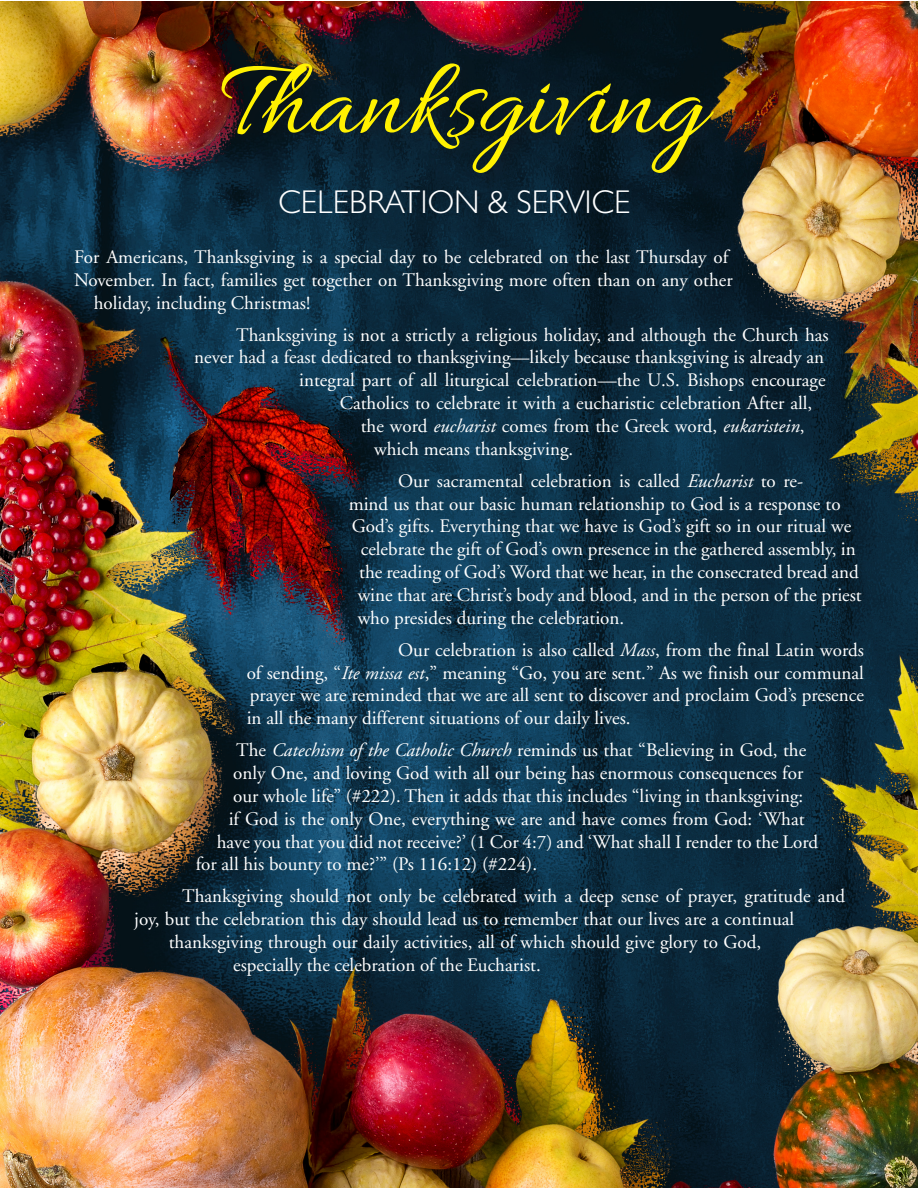
<style>
.page{position:relative;width:918px;height:1188px;background:#fff}
.page>*{position:absolute;margin:0;border:0;box-sizing:border-box;transform-origin:0 0}
.t1{font:112.5px "Allura";color:#fff101}
.t2{font:300 33px "Humanist 521 BT";color:#fff}
.t3{font:19.05px/22.8px "Adobe Garamond";color:#fff;text-align:justify}
.s1{font-style:italic}
</style>
<div class="page">
<img style="left:0;top:1px;width:918px;height:1187px">
<div style="left:210px;top:52px;width:520px;height:139px;background:#231f20;opacity:.31"></div>
<p class="t1" style="left:220px;top:40px;width:486px">Thanksgiving</p>
<p class="t2" style="left:279px;top:181px;width:354px">CELEBRATION &amp; SERVICE</p>
<p class="t3" style="left:74px;top:246px;width:656px">For Americans, Thanksgiving is a special day to be celebrated on the last Thursday of</p>
<p class="t3" style="left:74px;top:269px;width:660px">November. In fact, families get together on Thanksgiving more often than on any other</p>
<p class="t3" style="left:94px;top:292px;width:218px">holiday, including Christmas!</p>
<p class="t3" style="left:236px;top:324px;width:594px">Thanksgiving is not a strictly a religious holiday, and although the Church has</p>
<p class="t3" style="left:194px;top:346px;width:632px">never had a feast dedicated to thanksgiving—likely because thanksgiving is already an</p>
<p class="t3" style="left:299px;top:369px;width:528px">integral part of all liturgical celebration—the U.S. Bishops encourage</p>
<p class="t3" style="left:340px;top:392px;width:474px">Catholics to celebrate it with a eucharistic celebration After all,</p>
<p class="t3" style="left:361px;top:415px;width:445px">the word <span class="s1">eucharist</span> comes from the Greek word, <span class="s1">eukaristein</span>,</p>
<p class="t3" style="left:374px;top:438px;width:201px">which means thanksgiving.</p>
<p class="t3" style="left:398px;top:470px;width:407px">Our sacramental celebration is called <span class="s1">Eucharist</span> to re-</p>
<p class="t3" style="left:349px;top:493px;width:493px">mind us that our basic human relationship to God is a response to</p>
<p class="t3" style="left:352px;top:515px;width:501px">God’s gifts. Everything that we have is God’s gift so in our ritual we</p>
<p class="t3" style="left:361px;top:538px;width:497px">celebrate the gift of God’s own presence in the gathered assembly, in</p>
<p class="t3" style="left:359px;top:561px;width:501px">the reading of God’s Word that we hear, in the consecrated bread and</p>
<p class="t3" style="left:358px;top:584px;width:506px">wine that are Christ’s body and blood, and in the person of the priest</p>
<p class="t3" style="left:358px;top:607px;width:268px">who presides during the celebration.</p>
<p class="t3" style="left:247px;top:639px;width:619px;text-indent:152px">Our celebration is also called <span class="s1">Mass</span>, from the final Latin words of sending, “<span class="s1">Ite missa est</span>,” meaning “Go, you are sent.” As we finish our communal prayer we are reminded that we are all sent to discover and proclaim God’s presence in all the many different situations of our daily lives.</p>
<p class="t3" style="left:236px;top:739px;width:572px">The <span class="s1">Catechism of the Catholic Church</span> reminds us that “Believing in God, the</p>
<p class="t3" style="left:233px;top:762px;width:572px">only One, and loving God with all our being has enormous consequences for</p>
<p class="t3" style="left:233px;top:785px;width:572px">our whole life” (#222). Then it adds that this includes “living in thanksgiving:</p>
<p class="t3" style="left:229px;top:808px;width:577px">if God is the only One, everything we are and have comes from God: ‘What</p>
<p class="t3" style="left:217px;top:831px;width:603px">have you that you did not receive?’ (1 Cor 4:7) and ‘What shall I render to the Lord</p>
<p class="t3" style="left:196px;top:854px;width:343px">for all his bounty to me?’” (Ps 116:12) (#224).</p>
<p class="t3" style="left:182px;top:885px;width:665px">Thanksgiving should not only be celebrated with a deep sense of prayer, gratitude and</p>
<p class="t3" style="left:134px;top:908px;width:662px">joy, but the celebration this day should lead us to remember that our lives are a continual</p>
<p class="t3" style="left:169px;top:931px;width:594px">thanksgiving through our daily activities, all of which should give glory to God,</p>
<p class="t3" style="left:233px;top:954px;width:309px">especially the celebration of the Eucharist.</p>
</div>
